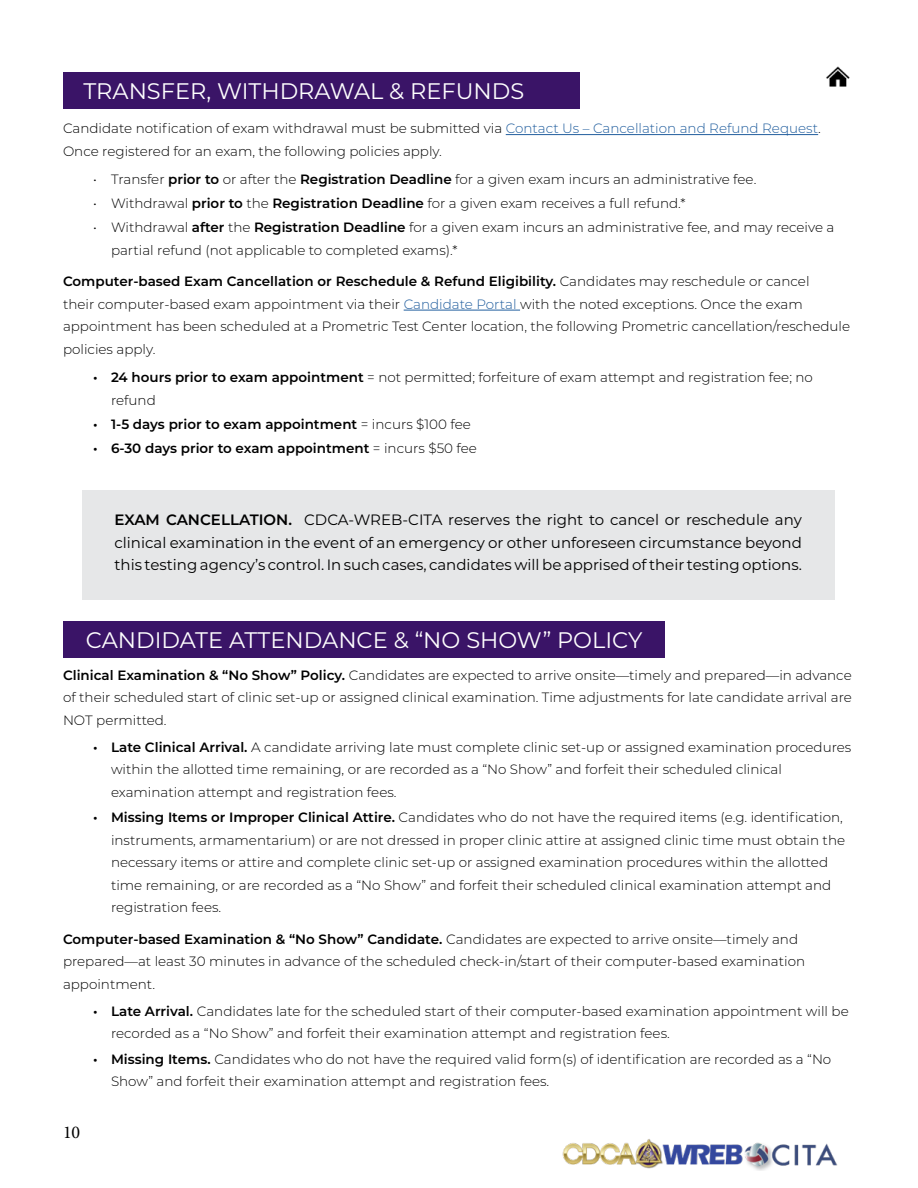
<style>
.page{position:relative;width:918px;height:1188px;background:#fff}
.page>*{position:absolute;margin:0;border:0;box-sizing:border-box;transform-origin:0 0}
._15pt_Size_Align_Left_SUBTITLE{font:22.5px "Montserrat";color:#fff}
.t1{font:18px "Minion Pro";color:#000}
.Body_Text_10pt_Size_Align_Left{font:15px/22.5px "Montserrat";color:#000;text-align:justify}
._10pt_Size_Align_Left{font:300 13.5px/22.5px "Montserrat";color:#000}
.t2{font:600 13.5px "Montserrat";color:#000}
.s1{color:#215e9e}
.s2{font-weight:600}
.s3{font-weight:300}
</style>
<div class="page">
<img style="left:562px;top:1139px;width:276px;height:32px">
<img style="left:826px;top:66px;width:24px;height:21px">
<hr style="left:506px;top:134px;width:312px;height:1px;background:#215e9e">
<hr style="left:404px;top:310px;width:116px;height:1px;background:#215e9e">
<div style="left:63px;top:72px;width:516px;height:36px;background:#3a1467"></div>
<div style="left:82px;top:490px;width:753px;height:110px;background:#e6e7e8"></div>
<div style="left:63px;top:621px;width:601px;height:37px;background:#3a1467"></div>
<p class="_15pt_Size_Align_Left_SUBTITLE" style="left:83px;top:75px;width:443px">TRANSFER, WITHDRAWAL &amp; REFUNDS</p>
<p class="_10pt_Size_Align_Left" style="left:63px;top:117px;width:759px">Candidate notification of exam withdrawal must be submitted via <span class="s1">Contact Us – Cancellation and Refund Request</span>.<br>Once registered for an exam, the following policies apply.</p>
<p class="_10pt_Size_Align_Left" style="left:93px;top:168px;width:665px">• Transfer <span class="s2">prior to</span> or after the <span class="s2">Registration Deadline</span> for a given exam incurs an administrative fee.</p>
<p class="_10pt_Size_Align_Left" style="left:93px;top:192px;width:594px">• Withdrawal <span class="s2">prior to</span> the <span class="s2">Registration Deadline</span> for a given exam receives a full refund.*</p>
<p class="_10pt_Size_Align_Left" style="left:111px;top:216px;width:725px;text-indent:-18px">• Withdrawal <span class="s2">after</span> the <span class="s2">Registration Deadline</span> for a given exam incurs an administrative fee, and may receive a partial refund (not applicable to completed exams).*</p>
<p class="_10pt_Size_Align_Left" style="left:63px;top:270px;width:789px"><span class="s2">Computer-based Exam Cancellation or Reschedule &amp; Refund Eligibility.</span> Candidates may reschedule or cancel<br>their computer-based exam appointment via their <span class="s1">Candidate Portal</span> with the noted exceptions. Once the exam appointment has been scheduled at a Prometric Test Center location, the following Prometric cancellation/reschedule policies apply.</p>
<p class="_10pt_Size_Align_Left" style="left:111px;top:366px;width:704px;text-indent:-18px"><span class="s2">• 24 hours prior to exam appointment</span> = not permitted; forfeiture of exam attempt and registration fee; no refund</p>
<p class="t2" style="left:93px;top:414px;width:379px">• 1-5 days prior to exam appointment <span class="s3">= incurs $100 fee</span></p>
<p class="t2" style="left:93px;top:438px;width:385px">• 6-30 days prior to exam appointment <span class="s3">= incurs $50 fee</span></p>
<p class="Body_Text_10pt_Size_Align_Left" style="left:115px;top:508px;width:689px"><span class="s2">EXAM CANCELLATION.</span> CDCA-WREB-CITA reserves the right to cancel or reschedule any clinical examination in the event of an emergency or other unforeseen circumstance beyond this testing agency’s control. In such cases, candidates will be apprised of their testing options.</p>
<p class="_15pt_Size_Align_Left_SUBTITLE" style="left:86px;top:624px;width:558px">CANDIDATE ATTENDANCE &amp; “NO SHOW” POLICY</p>
<p class="_10pt_Size_Align_Left" style="left:63px;top:663px;width:790px;text-align:justify"><span class="s2">Clinical Examination &amp; “No Show” Policy.</span> Candidates are expected to arrive onsite—timely and prepared—in advance of their scheduled start of clinic set-up or assigned clinical examination. Time adjustments for late candidate arrival are NOT permitted.</p>
<p class="_10pt_Size_Align_Left" style="left:111px;top:735px;width:742px;text-indent:-18px"><span class="s2">• Late Clinical Arrival.</span> A candidate arriving late must complete clinic set-up or assigned examination procedures within the allotted time remaining, or are recorded as a “No Show” and forfeit their scheduled clinical examination attempt and registration fees.</p>
<p class="_10pt_Size_Align_Left" style="left:111px;top:806px;width:736px;text-indent:-18px"><span class="s2">• Missing Items or Improper Clinical Attire.</span> Candidates who do not have the required items (e.g. identification, instruments, armamentarium) or are not dressed in proper clinic attire at assigned clinic time must obtain the necessary items or attire and complete clinic set-up or assigned examination procedures within the allotted time remaining, or are recorded as a “No Show” and forfeit their scheduled clinical examination attempt and registration fees.</p>
<p class="_10pt_Size_Align_Left" style="left:63px;top:927px;width:744px"><span class="s2">Computer-based Examination &amp; “No Show” Candidate.</span> Candidates are expected to arrive onsite—timely and prepared—at least 30 minutes in advance of the scheduled check-in/start of their computer-based examination appointment.</p>
<p class="_10pt_Size_Align_Left" style="left:111px;top:999px;width:739px;text-indent:-18px"><span class="s2">• Late Arrival.</span> Candidates late for the scheduled start of their computer-based examination appointment will be recorded as a “No Show” and forfeit their examination attempt and registration fees.</p>
<p class="_10pt_Size_Align_Left" style="left:111px;top:1047px;width:722px;text-indent:-18px"><span class="s2">• Missing Items.</span> Candidates who do not have the required valid form(s) of identification are recorded as a “No<br>Show” and forfeit their examination attempt and registration fees.</p>
<h2 class="t1" style="left:63px;top:1120px;width:19px">10</h2>
</div>
